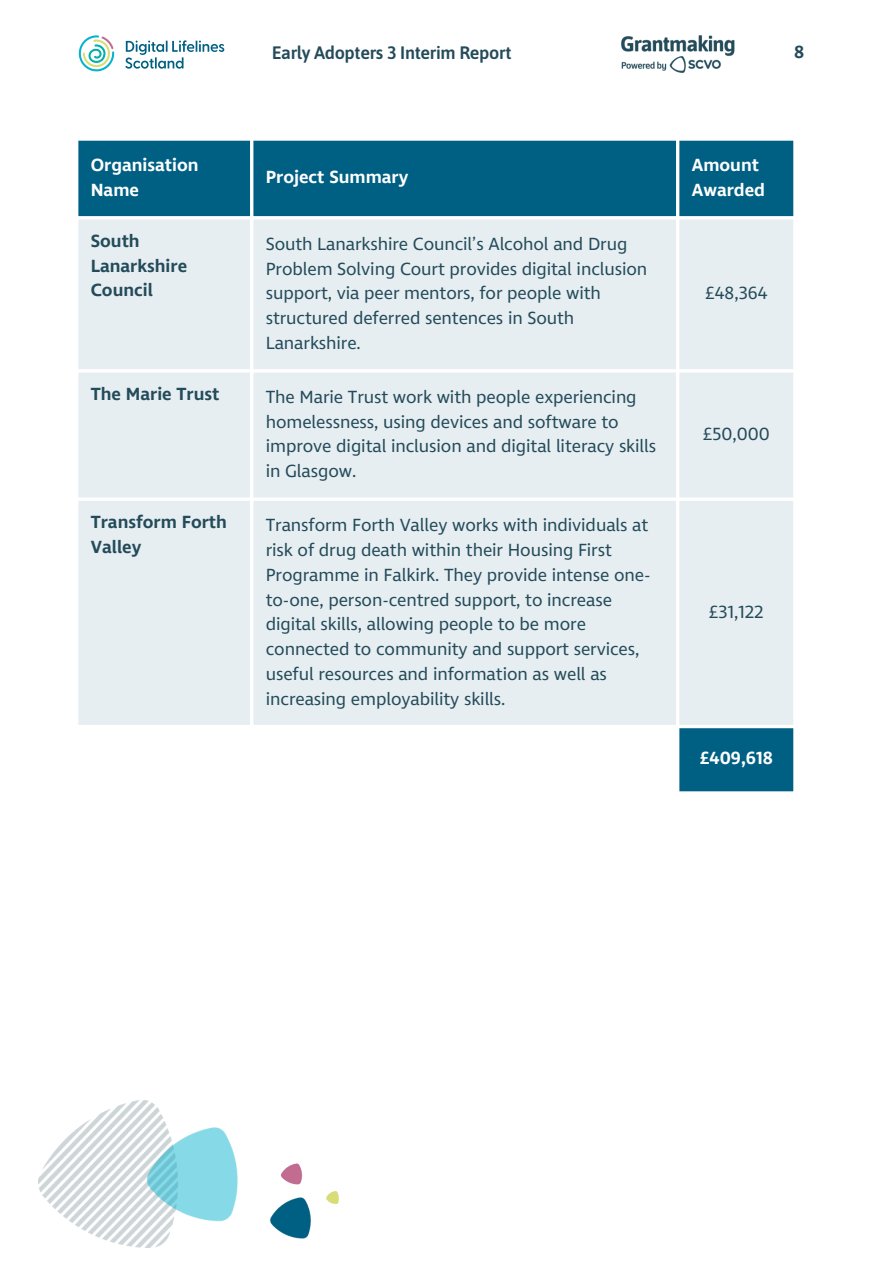
<style>
.page{position:relative;width:894px;height:1264px;background:#fff}
.page>*{position:absolute;margin:0;border:0;box-sizing:border-box;transform-origin:0 0}
.t1{font:18px/24.8px "Ingra SCVO";letter-spacing:-.005em;color:#244b5a}
.t2{font:600 18px/24.8px "Ingra SCVO";color:#244b5a}
.t3{font:600 18px/24.8px "Ingra SCVO";color:#fff}
.t4{font:600 18px "Asap";letter-spacing:-.02em;color:#244b5a}
</style>
<div class="page">
<svg style="left:78px;top:141px;width:715px;height:650px;background:#136c8d"></svg>
<div style="left:78px;top:219px;width:715px;height:506px;background:#e6eef1"></div>
<div style="left:78px;top:728px;width:597px;height:63px;background:#fff"></div>
<img style="left:39px;top:1100px;width:135px;height:147px">
<img style="left:145px;top:1126px;width:93px;height:95px">
<img style="left:270px;top:1197px;width:41px;height:41px">
<svg style="left:326px;top:1191px;width:13px;height:12px"></svg>
<img style="left:281px;top:1163px;width:21px;height:21px">
<svg style="left:125px;top:40px;width:99px;height:29px"></svg>
<svg style="left:78px;top:35px;width:37px;height:36px"></svg>
<img style="left:621px;top:35px;width:113px;height:37px">
<p class="t3" style="left:91px;top:153px;width:109px">Organisation<br>Name</p>
<p class="t4" style="left:272px;top:42px;width:241px">Early Adopters 3 Interim Report</p>
<p class="t2" style="left:793px;top:39px;width:12px">8</p>
<p class="t3" style="left:266px;top:165px;width:144px">Project Summary</p>
<h1 class="t3" style="left:691px;top:153px;width:75px">Amount<br>Awarded</h1>
<p class="t2" style="left:91px;top:229px;width:98px">South<br>Lanarkshire<br>Council</p>
<p class="t1" style="left:266px;top:232px;width:383px">South Lanarkshire Council’s Alcohol and Drug Problem Solving Court provides digital inclusion support, via peer mentors, for people with structured deferred sentences in South Lanarkshire.</p>
<p class="t2" style="left:91px;top:382px;width:130px">The Marie Trust</p>
<p class="t1" style="left:266px;top:385px;width:392px">The Marie Trust work with people experiencing homelessness, using devices and software to improve digital inclusion and digital literacy skills in Glasgow.</p>
<p class="t2" style="left:91px;top:510px;width:138px">Transform Forth<br>Valley</p>
<p class="t1" style="left:266px;top:513px;width:386px">Transform Forth Valley works with individuals at risk of drug death within their Housing First Programme in Falkirk. They provide intense one&shy;to-one, person-centred support, to increase digital skills, allowing people to be more connected to community and support services, useful resources and information as well as increasing employability skills.</p>
<p class="t1" style="left:704px;top:281px;width:64px">£48,364</p>
<p class="t1" style="left:702px;top:422px;width:68px">£50,000</p>
<p class="t1" style="left:708px;top:599px;width:56px">£31,122</p>
<p class="t3" style="left:699px;top:746px;width:75px">£409,618</p>
</div>
